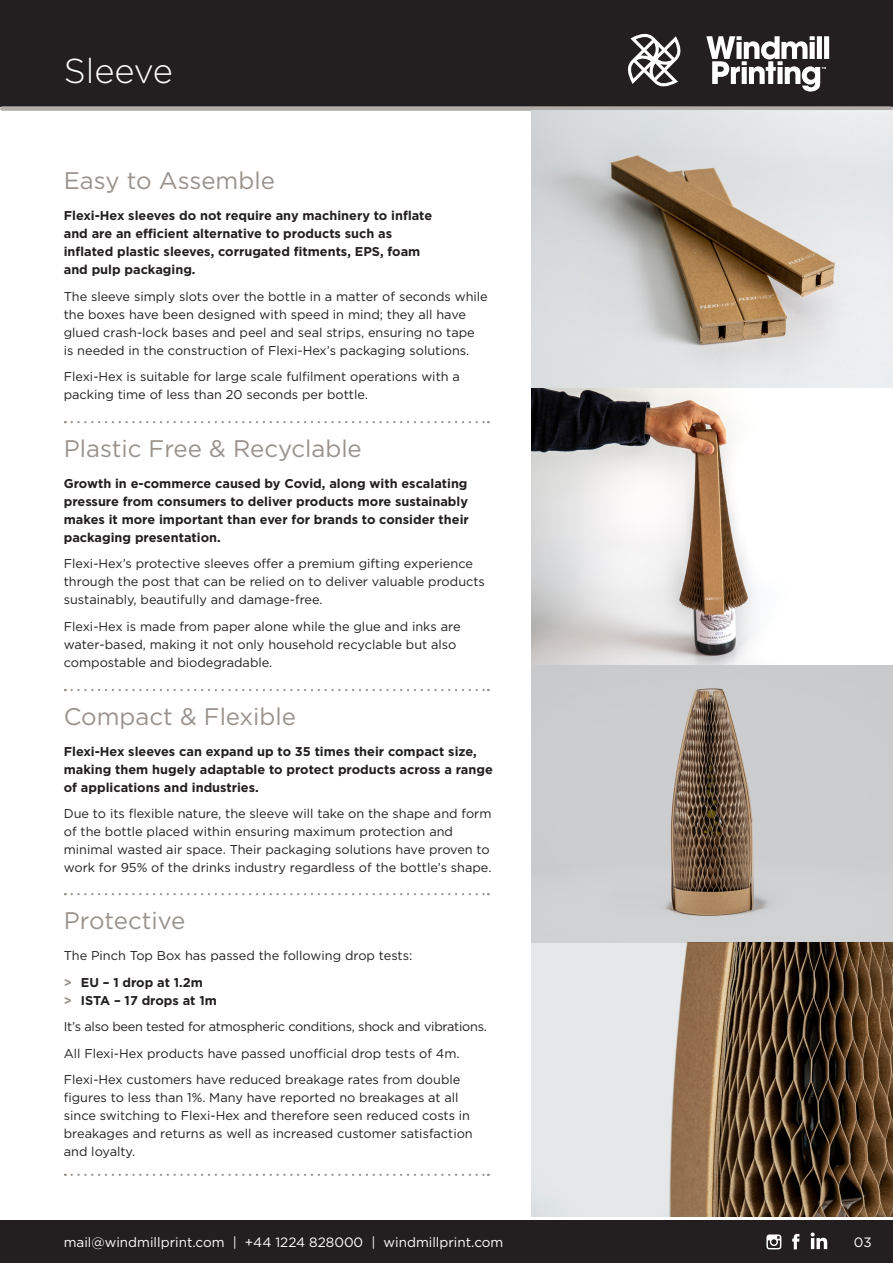
<style>
.page{position:relative;width:893px;height:1263px;background:#fff}
.page>*{position:absolute;margin:0;border:0;box-sizing:border-box;transform-origin:0 0}
.t1{font:300 34.5px "Gotham";color:#fff}
.t2{font:24px "Gotham";color:#9a928d}
.t3{font:13.5px "Gotham";color:#fff}
.t4{font:12.75px/18px "Gotham";color:#231f20}
.t5{font:700 12.75px/18px "Gotham";color:#231f20}
.t6{font:12.75px "Gotham";letter-spacing:-.02em;color:#231f20}
.s1{color:#9a928d}
</style>
<div class="page">
<div style="left:0;top:0;width:893px;height:106px;background:#231f20"></div>
<div style="left:0;top:1220px;width:893px;height:43px;background:#231f20"></div>
<svg style="left:706px;top:36px;width:123px;height:56px"></svg>
<svg style="left:628px;top:34px;width:53px;height:53px"></svg>
<div style="left:2px;top:106px;width:889px;height:5px;background:#b3ada9"></div>
<svg style="left:792px;top:1234px;width:7px;height:15px"></svg>
<svg style="left:766px;top:1234px;width:15px;height:15px"></svg>
<svg style="left:811px;top:1232px;width:16px;height:17px"></svg>
<img style="left:531px;top:111px;width:362px;height:277px">
<svg style="left:72px;top:421px;width:417px;height:2px"></svg>
<svg style="left:72px;top:689px;width:417px;height:2px"></svg>
<svg style="left:72px;top:893px;width:417px;height:2px"></svg>
<svg style="left:72px;top:1174px;width:417px;height:2px"></svg>
<svg style="left:531px;top:388px;width:225px;height:277px"></svg>
<svg style="left:531px;top:943px;width:362px;height:273px;background:#94877a"></svg>
<svg style="left:531px;top:665px;width:362px;height:278px;background:#bfbcba"></svg>
<p class="t1" style="left:64px;top:49px;width:111px">Sleeve</p>
<p class="t2" style="left:64px;top:165px;width:213px">Easy to Assemble</p>
<p class="t5" style="left:64px;top:206px;width:370px">Flexi-Hex sleeves do not require any machinery to inflate and are an efficient alternative to products such as inflated plastic sleeves, corrugated fitments, EPS, foam and pulp packaging.</p>
<p class="t4" style="left:64px;top:287px;width:425px">The sleeve simply slots over the bottle in a matter of seconds while the boxes have been designed with speed in mind; they all have glued crash-lock bases and peel and seal strips, ensuring no tape<br>is needed in the construction of Flexi-Hex’s packaging solutions.</p>
<p class="t4" style="left:64px;top:367px;width:398px">Flexi-Hex is suitable for large scale fulfilment operations with a packing time of less than 20 seconds per bottle.</p>
<p class="t2" style="left:64px;top:433px;width:300px">Plastic Free &amp; Recyclable</p>
<p class="t5" style="left:64px;top:474px;width:407px;text-align:justify">Growth in e-commerce caused by Covid, along with escalating pressure from consumers to deliver products more sustainably makes it more important than ever for brands to consider their packaging presentation.</p>
<p class="t4" style="left:64px;top:555px;width:423px">Flexi-Hex’s protective sleeves offer a premium gifting experience through the post that can be relied on to deliver valuable products sustainably, beautifully and damage-free.</p>
<p class="t4" style="left:64px;top:617px;width:398px">Flexi-Hex is made from paper alone while the glue and inks are water-based, making it not only household recyclable but also compostable and biodegradable.</p>
<p class="t2" style="left:64px;top:701px;width:234px">Compact &amp; Flexible</p>
<p class="t5" style="left:64px;top:742px;width:430px">Flexi-Hex sleeves can expand up to 35 times their compact size, making them hugely adaptable to protect products across a range of applications and industries.</p>
<p class="t4" style="left:64px;top:805px;width:429px">Due to its flexible nature, the sleeve will take on the shape and form of the bottle placed within ensuring maximum protection and minimal wasted air space. Their packaging solutions have proven to work for 95% of the drinks industry regardless of the bottle’s shape.</p>
<p class="t2" style="left:64px;top:905px;width:123px">Protective</p>
<p class="t4" style="left:64px;top:946px;width:350px">The Pinch Top Box has passed the following drop tests:</p>
<p class="t5" style="left:64px;top:973px;width:155px"><span class="s1">&gt;</span> EU – 1 drop at 1.2m<br><span class="s1">&gt;</span> ISTA – 17 drops at 1m</p>
<p class="t6" style="left:64px;top:1018px;width:425px">It’s also been tested for atmospheric conditions, shock and vibrations.</p>
<p class="t4" style="left:64px;top:1044px;width:397px">All Flexi-Hex products have passed unofficial drop tests of 4m.</p>
<p class="t4" style="left:64px;top:1070px;width:410px">Flexi-Hex customers have reduced breakage rates from double figures to less than 1%. Many have reported no breakages at all since switching to Flexi-Hex and therefore seen reduced costs in breakages and returns as well as increased customer satisfaction and loyalty.</p>
<p class="t3" style="left:64px;top:1234px;width:441px">mail@windmillprint.com | +44 1224 828000 | windmillprint.com</p>
<p class="t3" style="left:854px;top:1234px;width:19px">03</p>
</div>
